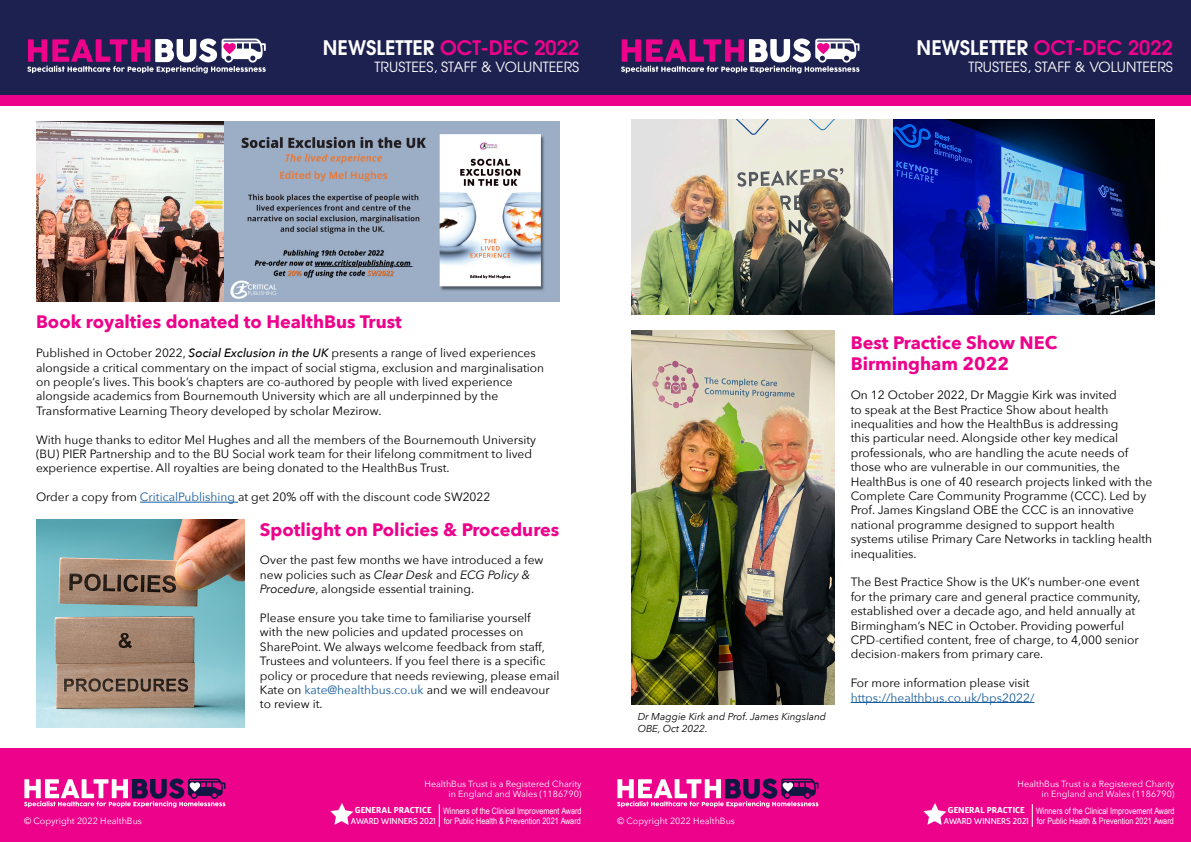
<style>
.page{position:relative;width:1191px;height:842px;background:#fff}
.page>*{position:absolute;margin:0;border:0;box-sizing:border-box;transform-origin:0 0}
.t1{font:700 20px "Te X Gyre Adventor";color:#ed028c}
.t2{font:700 18px/21.6px "Avenir Next";color:#ed028c}
.t3{font:14px "Te X Gyre Adventor";color:#fff}
.t4{font:12px/14.4px "Avenir Next";color:#000}
.t5{font:12px "Avenir Next";color:#175d9e}
.t6{font:italic 10px/12px "Avenir Next";color:#000}
.t7{font:9px "Avenir Next";color:#fff}
.t8{font:8.8px "Arial Narrow";color:#fff}
.t9{font:8.8px "Argumentum";color:#fff}
.t10{font:700 8.8px "Argumentum";color:#fff}
.s1{color:#fff}
.s2{font-weight:500;font-style:italic}
.s3{color:#175d9e}
.s4{font-style:italic}
</style>
<div class="page">
<div style="left:0;top:748px;width:626px;height:94px;background:#ed028c"></div>
<svg style="left:24px;top:778px;width:201px;height:30px"></svg>
<svg style="left:439px;top:804px;width:1px;height:23px"></svg>
<svg style="left:330px;top:803px;width:23px;height:22px"></svg>
<div style="left:587px;top:748px;width:604px;height:94px;background:#ed028c"></div>
<svg style="left:617px;top:778px;width:201px;height:30px"></svg>
<svg style="left:1032px;top:804px;width:1px;height:23px"></svg>
<svg style="left:923px;top:803px;width:23px;height:22px"></svg>
<img style="left:632px;top:119px;width:523px;height:196px">
<hr style="left:850px;top:702px;width:184px;height:1px;background:#175d9e">
<div style="left:570px;top:0;width:621px;height:101px;background:#1d214f"></div>
<svg style="left:621px;top:39px;width:238px;height:34px"></svg>
<div style="left:565px;top:95px;width:626px;height:11px;background:#ed028c"></div>
<div style="left:0;top:0;width:610px;height:101px;background:#1d214f"></div>
<svg style="left:27px;top:39px;width:239px;height:34px"></svg>
<div style="left:0;top:95px;width:615px;height:11px;background:#ed028c"></div>
<img style="left:36px;top:121px;width:523px;height:180px">
<hr style="left:140px;top:502px;width:98px;height:1px;background:#175d9e">
<img style="left:632px;top:331px;width:202px;height:373px">
<img style="left:36px;top:520px;width:209px;height:207px">
<p class="t1" style="left:323px;top:30px;width:258px"><span class="s1">NEWSLETTER</span> OCT-DEC 2022</p>
<p class="t3" style="left:374px;top:56px;width:206px">TRUSTEES, STAFF &amp; VOLUNTEERS</p>
<p class="t1" style="left:916px;top:30px;width:258px"><span class="s1">NEWSLETTER</span> OCT-DEC 2022</p>
<p class="t3" style="left:968px;top:56px;width:206px">TRUSTEES, STAFF &amp; VOLUNTEERS</p>
<p class="t2" style="left:36px;top:311px;width:367px">Book royalties donated to HealthBus Trust</p>
<p class="t4" style="left:36px;top:345px;width:509px">Published in October 2022, <span class="s2">Social Exclusion in the UK</span> presents a range of lived experiences alongside a critical commentary on the impact of social stigma, exclusion and marginalisation on people’s lives. This book’s chapters are co-authored by people with lived experience alongside academics from Bournemouth University which are all underpinned by the Transformative Learning Theory developed by scholar Mezirow.</p>
<p class="t4" style="left:36px;top:432px;width:501px">With huge thanks to editor Mel Hughes and all the members of the Bournemouth University (BU) PIER Partnership and to the BU Social work team for their lifelong commitment to lived experience expertise. All royalties are being donated to the HealthBus Trust.</p>
<p class="t4" style="left:36px;top:489px;width:456px">Order a copy from <span class="s3">CriticalPublishing</span> at get 20% off with the discount code SW2022</p>
<p class="t2" style="left:260px;top:518px;width:301px">Spotlight on Policies &amp; Procedures</p>
<p class="t4" style="left:260px;top:552px;width:285px">Over the past few months we have introduced a few new policies such as <span class="s4">Clear Desk</span> and <span class="s4">ECG Policy &amp;<br>Procedure</span>, alongside essential training.</p>
<p class="t4" style="left:260px;top:610px;width:301px">Please ensure you take time to familiarise yourself<br>with the new policies and updated processes on SharePoint. We always welcome feedback from staff, Trustees and volunteers. If you feel there is a specific policy or procedure that needs reviewing, please email Kate on <span class="s3">kate@healthbus.co.uk</span> and we will endeavour to review it.</p>
<p class="t7" style="left:424px;top:776px;width:158px">HealthBus Trust is a Registered Charity</p>
<p class="t7" style="left:448px;top:787px;width:135px">in England and Wales (1186790)</p>
<p class="t10" style="left:355px;top:805px;width:78px">GENERAL PRACTICE</p>
<p class="t9" style="left:351px;top:816px;width:86px">AWARD WINNERS 2021</p>
<p class="t8" style="left:443px;top:804px;width:140px">Winners of the Clinical Improvement Award</p>
<p class="t7" style="left:24px;top:813px;width:119px">© Copyright 2022 HealthBus</p>
<p class="t8" style="left:444px;top:815px;width:138px">for Public Health &amp; Prevention 2021 Award</p>
<p class="t6" style="left:638px;top:710px;width:190px">Dr Maggie Kirk and Prof. James Kingsland<br>OBE, Oct 2022.</p>
<p class="t2" style="left:850px;top:331px;width:208px">Best Practice Show NEC<br>Birmingham 2022</p>
<p class="t4" style="left:850px;top:387px;width:303px">On 12 October 2022, Dr Maggie Kirk was invited<br>to speak at the Best Practice Show about health inequalities and how the HealthBus is addressing<br>this particular need. Alongside other key medical professionals, who are handling the acute needs of those who are vulnerable in our communities, the HealthBus is one of 40 research projects linked with the Complete Care Community Programme (CCC). Led by Prof. James Kingsland OBE the CCC is an innovative national programme designed to support health systems utilise Primary Care Networks in tackling health inequalities.</p>
<p class="t4" style="left:850px;top:574px;width:291px">The Best Practice Show is the UK’s number-one event for the primary care and general practice community, established over a decade ago, and held annually at Birmingham’s NEC in October. Providing powerful CPD-certified content, free of charge, to 4,000 senior decision-makers from primary care.</p>
<p class="t4" style="left:850px;top:675px;width:180px">For more information please visit</p>
<p class="t5" style="left:850px;top:687px;width:185px">https://healthbus.co.uk/bps2022/</p>
<p class="t7" style="left:1017px;top:776px;width:158px">HealthBus Trust is a Registered Charity</p>
<p class="t7" style="left:1041px;top:787px;width:135px">in England and Wales (1186790)</p>
<p class="t10" style="left:948px;top:805px;width:78px">GENERAL PRACTICE</p>
<p class="t9" style="left:943px;top:816px;width:86px">AWARD WINNERS 2021</p>
<p class="t8" style="left:1036px;top:804px;width:140px">Winners of the Clinical Improvement Award</p>
<p class="t7" style="left:617px;top:813px;width:119px">© Copyright 2022 HealthBus</p>
<p class="t8" style="left:1037px;top:815px;width:138px">for Public Health &amp; Prevention 2021 Award</p>
</div>
